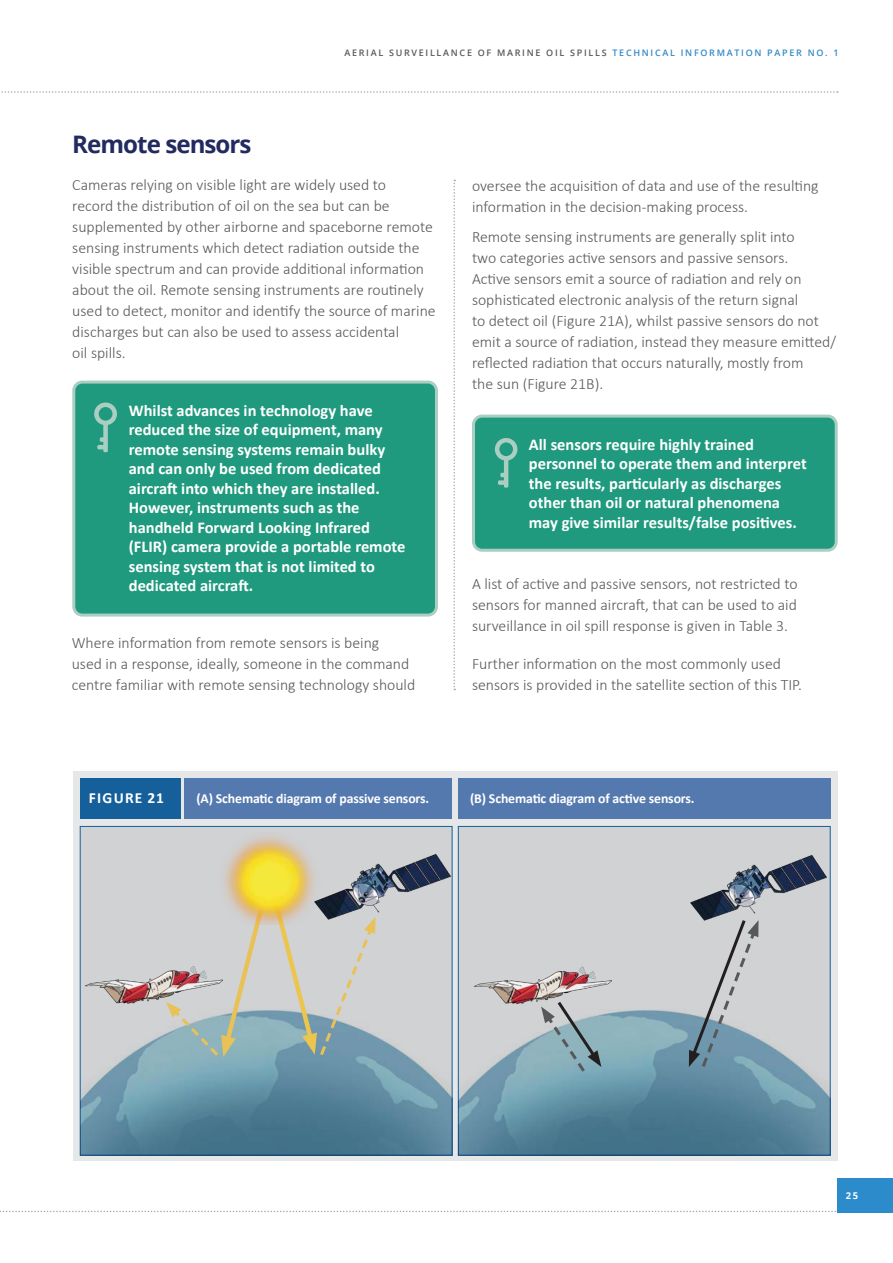
<style>
.page{position:relative;width:893px;height:1263px;background:#fff}
.page>*{position:absolute;margin:0;border:0;box-sizing:border-box;transform-origin:0 0}
.t1{font:700 24.15px "Open Sans";letter-spacing:-.04em;color:#222b60}
.t2{font:700 16.5px/19.5px "Calibri";color:#fff}
.t3{font:300 15.75px/21px "Calibri";color:#57585a}
.t4{font:700 15.45px "Calibri";letter-spacing:.08em;color:#fff}
.t5{font:700 13.8px "Calibri";letter-spacing:-.01em;color:#fff}
.t6{font:700 9.3px "Open Sans";color:#fff}
.t7{font:600 9px "Open Sans";letter-spacing:.19em;color:#57585a}
.s1{color:#3289c9}
</style>
<div class="page">
<svg style="left:1px;top:91px;width:837px;height:2px"></svg>
<svg style="left:0;top:1211px;width:838px;height:1px"></svg>
<div style="left:838px;top:1178px;width:55px;height:34px;background:#2c8bcb"></div>
<svg style="left:453px;top:180px;width:2px;height:510px"></svg>
<svg style="left:73px;top:771px;width:764px;height:390px;background:#d2d8df"></svg>
<div style="left:80px;top:778px;width:100px;height:40px;background:#155f9b"></div>
<div style="left:184px;top:778px;width:268px;height:40px;background:#5479ae"></div>
<div style="left:458px;top:826px;width:372px;height:329px;background:#d1d2d4;border:1px solid #155f9b"></div>
<img style="left:459px;top:940px;width:371px;height:215px">
<div style="left:80px;top:826px;width:372px;height:329px;background:#d1d2d4;border:1px solid #155f9b"></div>
<img style="left:81px;top:893px;width:371px;height:262px">
<div style="left:74px;top:382px;width:362px;height:233px;background:#209a7e;border-radius:9px"></div>
<div style="left:72px;top:381px;width:366px;height:236px;border:3px solid #abcec3;border-radius:9px"></div>
<svg style="left:94px;top:403px;width:23px;height:49px"></svg>
<div style="left:473px;top:416px;width:363px;height:134px;background:#209a7e;border-radius:9px"></div>
<div style="left:472px;top:415px;width:366px;height:137px;border:3px solid #abcec3;border-radius:9px"></div>
<svg style="left:495px;top:438px;width:22px;height:50px"></svg>
<div style="left:458px;top:778px;width:372px;height:40px;background:#5479ae"></div>
<img style="left:331px;top:833px;width:129px;height:106px">
<img style="left:73px;top:933px;width:93px;height:100px">
<img style="left:690px;top:834px;width:148px;height:106px">
<img style="left:432px;top:934px;width:223px;height:100px">
<svg style="left:166px;top:894px;width:210px;height:165px"></svg>
<svg style="left:541px;top:998px;width:60px;height:77px"></svg>
<svg style="left:689px;top:917px;width:70px;height:153px"></svg>
<img style="left:199px;top:836px;width:132px;height:89px">
<p class="t1" style="left:72px;top:127px;width:181px">Remote sensors</p>
<p class="t7" style="left:344px;top:46px;width:496px">AERIAL SURVEILLANCE OF MARINE OIL SPILLS <span class="s1">TECHNICAL INFORMATION PAPER NO. 1</span></p>
<p class="t3" style="left:72px;top:175px;width:365px">Cameras relying on visible light are widely used to<br>record the distribution of oil on the sea but can be supplemented by other airborne and spaceborne remote sensing instruments which detect radiation outside the visible spectrum and can provide additional information about the oil. Remote sensing instruments are routinely used to detect, monitor and identify the source of marine discharges but can also be used to assess accidental<br>oil spills.</p>
<p class="t2" style="left:129px;top:400px;width:278px">Whilst advances in technology have reduced the size of equipment, many remote sensing systems remain bulky and can only be used from dedicated aircraft into which they are installed.<br>However, instruments such as the handheld Forward Looking Infrared (FLIR) camera provide a portable remote sensing system that is not limited to dedicated aircraft.</p>
<p class="t3" style="left:72px;top:632px;width:345px">Where information from remote sensors is being<br>used in a response, ideally, someone in the command centre familiar with remote sensing technology should</p>
<p class="t3" style="left:472px;top:176px;width:348px">oversee the acquisition of data and use of the resulting information in the decision-making process.</p>
<p class="t3" style="left:472px;top:226px;width:366px">Remote sensing instruments are generally split into<br>two categories active sensors and passive sensors.<br>Active sensors emit a source of radiation and rely on sophisticated electronic analysis of the return signal<br>to detect oil (Figure 21A), whilst passive sensors do not emit a source of radiation, instead they measure emitted/ reflected radiation that occurs naturally, mostly from<br>the sun (Figure 21B).</p>
<p class="t2" style="left:529px;top:434px;width:279px">All sensors require highly trained personnel to operate them and interpret the results, particularly as discharges other than oil or natural phenomena may give similar results/false positives.</p>
<p class="t3" style="left:472px;top:573px;width:327px;text-align:justify">A list of active and passive sensors, not restricted to sensors for manned aircraft, that can be used to aid surveillance in oil spill response is given in Table 3.</p>
<p class="t3" style="left:472px;top:653px;width:331px">Further information on the most commonly used sensors is provided in the satellite section of this TIP.</p>
<p class="t4" style="left:89px;top:787px;width:76px">FIGURE 21</p>
<p class="t5" style="left:196px;top:788px;width:234px">(A) Schematic diagram of passive sensors.</p>
<p class="t5" style="left:470px;top:788px;width:226px">(B) Schematic diagram of active sensors.</p>
<p class="t6" style="left:846px;top:1189px;width:14px">25</p>
</div>
